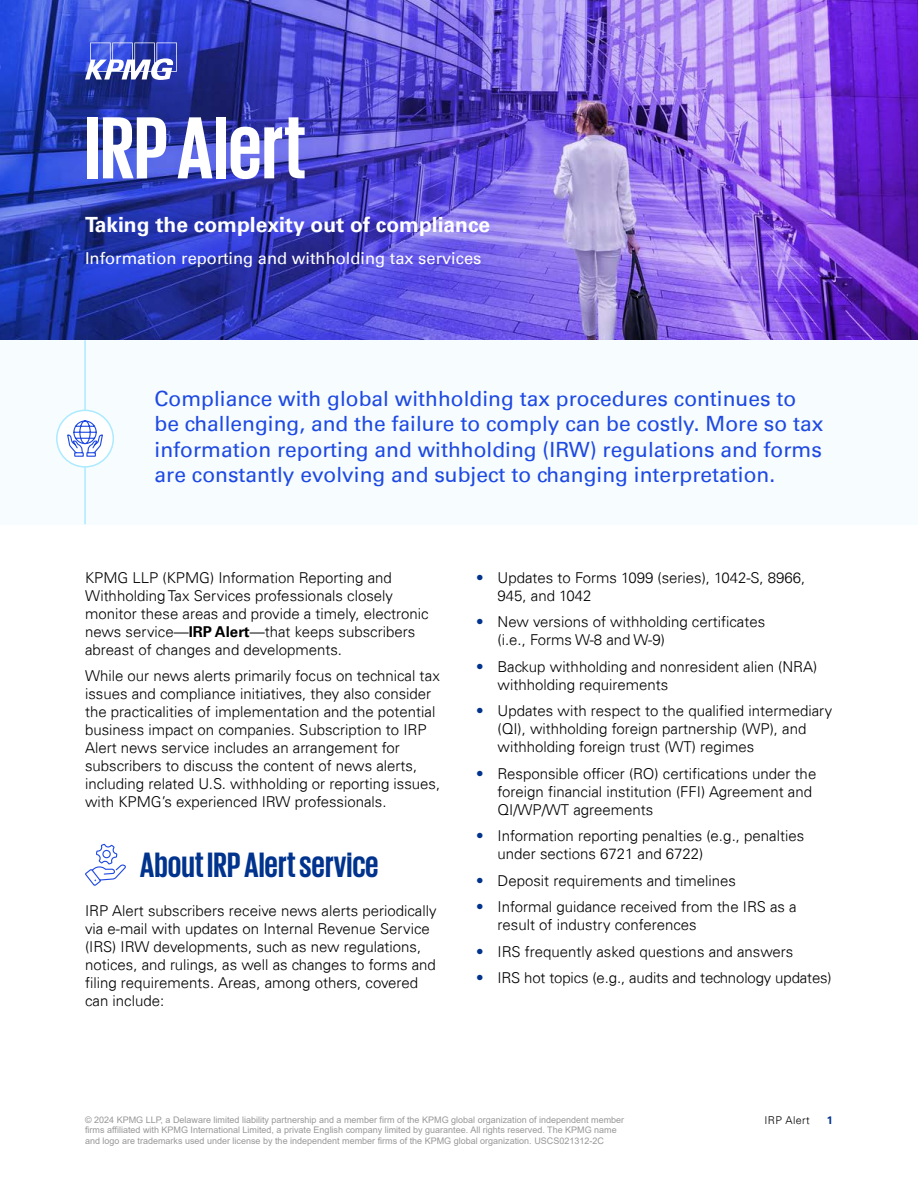
<style>
.page{position:relative;width:918px;height:1188px;background:#fff}
.page>*{position:absolute;margin:0;border:0;box-sizing:border-box;transform-origin:0 0}
.t1{font:700 90px "KPMG";color:#fff}
.t2{font:700 36px "KPMG";color:#00338d}
.t3{font:21px/25.2px "Univers 55 Roman";color:#1e49e2}
.t4{font:700 21px "Univers 65";color:#fff}
.t5{font:16.5px "Univers 55 Roman";color:#fff}
.t6{font:300 15px/18px "Univers 45";color:#000}
.t7{font:300 10.8px "Univers 45";letter-spacing:.035em;color:#000}
.t8{font:700 10.8px "Univers 65";color:#00338d}
.t9{font:9px/10.8px "Arial";color:#989898}
.s1{font-family:"Univers 65";font-weight:700}
.s2{color:#00338d}
</style>
<div class="page">
<img style="left:0;top:0;width:918px;height:340px">
<svg style="left:85px;top:43px;width:92px;height:37px"></svg>
<div style="left:0;top:340px;width:918px;height:184px;background:#f7fdff"></div>
<hr style="left:84px;top:340px;width:2px;height:184px;background:#aceaff">
<div style="left:57px;top:410px;width:56px;height:57px;background:#fff;border-radius:50%"></div>
<div style="left:56px;top:410px;width:58px;height:58px;border:2px solid #aceaff;border-radius:50%"></div>
<svg style="left:67px;top:420px;width:36px;height:37px"></svg>
<svg style="left:85px;top:843px;width:41px;height:43px"></svg>
<h1 class="t1" style="left:85px;top:103px;width:223px">IRP Alert</h1>
<h3 class="t4" style="left:85px;top:212px;width:407px">Taking the complexity out of compliance</h3>
<p class="t5" style="left:85px;top:249px;width:398px">Information reporting and withholding tax services</p>
<p class="t3" style="left:155px;top:386px;width:670px">Compliance with global withholding tax procedures continues to be challenging, and the failure to comply can be costly. More so tax information reporting and withholding (IRW) regulations and forms are constantly evolving and subject to changing interpretation.</p>
<p class="t6" style="left:85px;top:569px;width:345px">KPMG LLP (KPMG) Information Reporting and Withholding Tax Services professionals closely monitor these areas and provide a timely, electronic news service—<span class="s1">IRP Alert</span>—that keeps subscribers abreast of changes and developments.</p>
<p class="t6" style="left:85px;top:667px;width:357px">While our news alerts primarily focus on technical tax issues and compliance initiatives, they also consider the practicalities of implementation and the potential business impact on companies. Subscription to IRP Alert news service includes an arrangement for subscribers to discuss the content of news alerts, including related U.S. withholding or reporting issues, with KPMG’s experienced IRW professionals.</p>
<h2 class="t2" style="left:140px;top:846px;width:240px">About IRP Alert service</h2>
<p class="t6" style="left:85px;top:902px;width:353px">IRP Alert subscribers receive news alerts periodically via e-mail with updates on Internal Revenue Service (IRS) IRW developments, such as new regulations, notices, and rulings, as well as changes to forms and filing requirements. Areas, among others, covered can include:</p>
<p class="t6" style="left:498px;top:569px;width:309px;text-indent:-21px"><span class="s2">•</span> Updates to Forms 1099 (series), 1042-S, 8966,<br>945, and 1042</p>
<p class="t6" style="left:498px;top:613px;width:269px;text-indent:-21px"><span class="s2">•</span> New versions of withholding certificates (i.e., Forms W-8 and W-9)</p>
<p class="t6" style="left:498px;top:658px;width:321px;text-indent:-21px"><span class="s2">•</span> Backup withholding and nonresident alien (NRA) withholding requirements</p>
<p class="t6" style="left:498px;top:702px;width:336px;text-indent:-21px"><span class="s2">•</span> Updates with respect to the qualified intermediary (QI), withholding foreign partnership (WP), and withholding foreign trust (WT) regimes</p>
<p class="t6" style="left:498px;top:765px;width:320px;text-indent:-21px"><span class="s2">•</span> Responsible officer (RO) certifications under the foreign financial institution (FFI) Agreement and<br>QI/WP/WT agreements</p>
<p class="t6" style="left:498px;top:827px;width:308px;text-indent:-21px"><span class="s2">•</span> Information reporting penalties (e.g., penalties under sections 6721 and 6722)</p>
<p class="t6" style="left:476px;top:872px;width:261px"><span class="s2">•</span> Deposit requirements and timelines</p>
<p class="t6" style="left:498px;top:898px;width:301px;text-indent:-21px"><span class="s2">•</span> Informal guidance received from the IRS as a result of industry conferences</p>
<p class="t6" style="left:476px;top:943px;width:319px"><span class="s2">•</span> IRS frequently asked questions and answers</p>
<p class="t6" style="left:476px;top:969px;width:357px"><span class="s2">•</span> IRS hot topics (e.g., audits and technology updates)</p>
<p class="t9" style="left:85px;top:1114px;width:541px">© 2024 KPMG LLP, a Delaware limited liability partnership and a member firm of the KPMG global organization of independent member firms affiliated with KPMG International Limited, a private English company limited by guarantee. All rights reserved. The KPMG name and logo are trademarks used under license by the independent member firms of the KPMG global organization. USCS021312-2C</p>
<p class="t7" style="left:764px;top:1114px;width:47px">IRP Alert</p>
<p class="t8" style="left:827px;top:1114px;width:8px">1</p>
</div>
